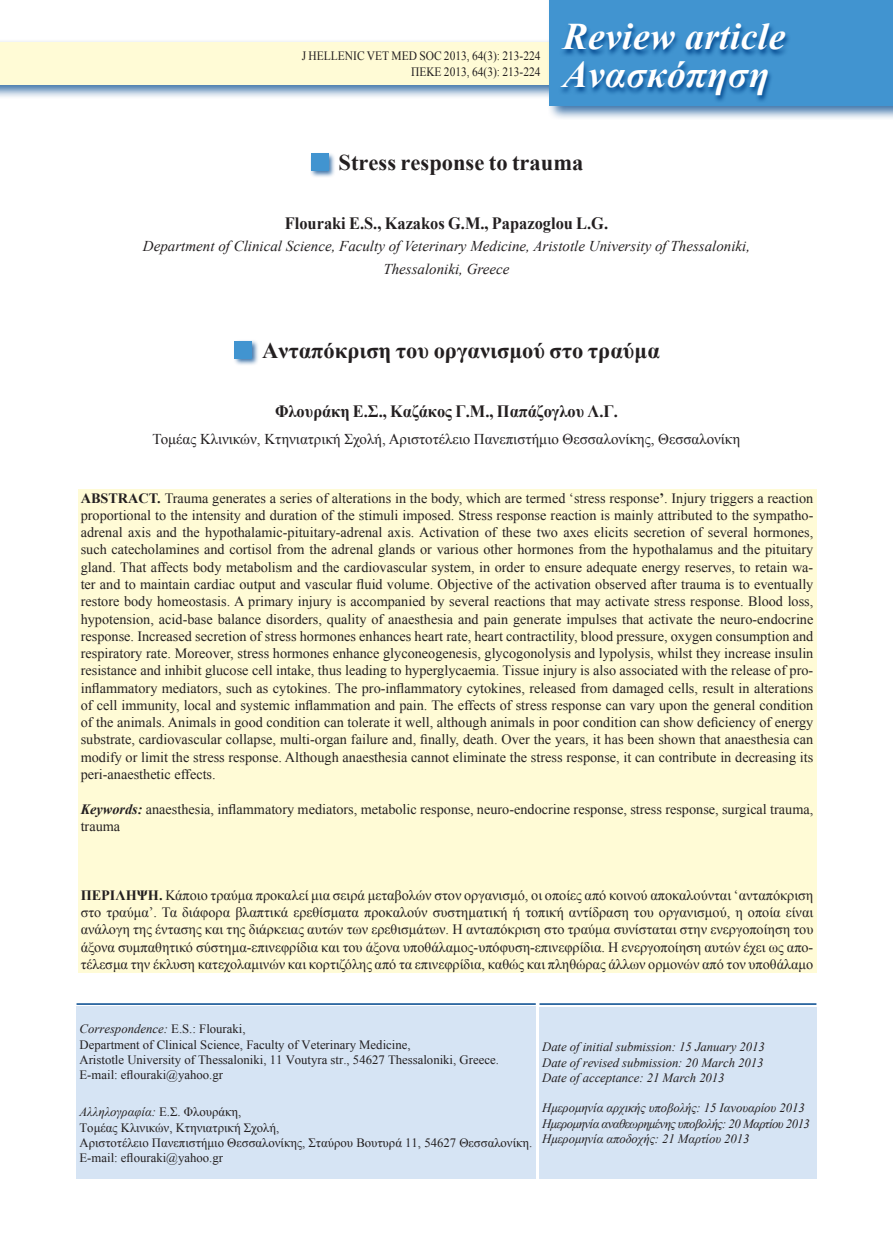
<style>
.page{position:relative;width:893px;height:1234px;background:#fff}
.page>*{position:absolute;margin:0;border:0;box-sizing:border-box;transform-origin:0 0}
.t1{font:italic 700 37.5px/37.5px "Times New Roman";letter-spacing:.01em;color:#fff}
.t2{font:700 22.5px "Times New Roman";color:#231f20}
.t3{font:700 17.25px "Times New Roman";color:#231f20;scale:.95 1}
.t4{font:italic 15px/22.5px "Times New Roman";color:#231f20;text-align:center}
.t5{font:15px "Times New Roman";color:#231f20}
.t6{font:14.25px/17.2px "Times New Roman";color:#231f20;text-align:justify}
.t7{font:12.75px/15.3px "Times New Roman";color:#231f20}
.t8{font:italic 12.75px/15.3px "Times New Roman";letter-spacing:-.005em;color:#231f20;text-align:justify}
.t9{font:12.75px/15.3px "Times New Roman";color:#231f20;text-align:right;scale:.9 1}
.s1{font-weight:700}
.s2{font-weight:700;font-style:italic}
.s3{font-style:italic}
</style>
<div class="page">
<div style="left:0;top:39px;width:571px;height:61px;background:#01478d;opacity:.75"></div>
<div style="left:0;top:42px;width:556px;height:43px;background:#fffbd6"></div>
<div style="left:547px;top:0;width:346px;height:120px;background:#01478d;opacity:.75"></div>
<div style="left:550px;top:0;width:343px;height:105px;background:#4194d0"></div>
<svg style="left:562px;top:26px;width:227px;height:75px"></svg>
<div style="left:77px;top:1005px;width:459px;height:173px;background:#d6e4f4"></div>
<hr style="left:77px;top:1003px;width:459px;height:1px;background:#01478d">
<div style="left:78px;top:489px;width:738px;height:483px;background:#fffbd6"></div>
<div style="left:310px;top:152px;width:25px;height:26px;background:#01478d;opacity:.75"></div>
<div style="left:311px;top:153px;width:17px;height:17px;background:#4194d0"></div>
<div style="left:233px;top:339px;width:26px;height:27px;background:#01478d;opacity:.75"></div>
<div style="left:235px;top:341px;width:17px;height:17px;background:#4194d0"></div>
<hr style="left:539px;top:1003px;width:277px;height:1px;background:#01478d">
<div style="left:539px;top:1006px;width:277px;height:172px;background:#d6e4f4"></div>
<p class="t9" style="left:302px;top:48px;width:267px">J HELLENIC VET MED SOC 2013, 64(3): 213-224<br>ΠΕΚΕ 2013, 64(3): 213-224</p>
<h1 class="t1" style="left:563px;top:17px;width:224px">Review article<br>Ανασκόπηση</h1>
<h2 class="t2" style="left:339px;top:147px;width:246px">Stress response to trauma</h2>
<p class="t3" style="left:285px;top:211px;width:342px">Flouraki E.S., Kazakos G.M., Papazoglou L.G.</p>
<p class="t4" style="left:143px;top:234px;width:609px">Department of Clinical Science, Faculty of Veterinary Medicine, Aristotle University of Thessaloniki,<br>Thessaloniki, Greece</p>
<h2 class="t2" style="left:262px;top:335px;width:399px">Ανταπόκριση του οργανισμού στο τραύμα</h2>
<p class="t3" style="left:275px;top:399px;width:362px">Φλουράκη Ε.Σ., Καζάκος Γ.M., Παπάζογλου Λ.Γ.</p>
<p class="t5" style="left:153px;top:428px;width:589px">Τομέας Κλινικών, Κτηνιατρική Σχολή, Αριστοτέλειο Πανεπιστήμιο Θεσσαλονίκης, Θεσσαλονίκη</p>
<p class="t6" style="left:81px;top:489px;width:734px"><span class="s1">ABSTRACT.</span> Trauma generates a series of alterations in the body, which are termed ‘stress response<span class="s1">’</span>. Injury triggers a reaction proportional to the intensity and duration of the stimuli imposed. Stress response reaction is mainly attributed to the sympatho&shy;adrenal axis and the hypothalamic-pituitary-adrenal axis. Activation of these two axes elicits secretion of several hormones, such catecholamines and cortisol from the adrenal glands or various other hormones from the hypothalamus and the pituitary gland. That affects body metabolism and the cardiovascular system, in order to ensure adequate energy reserves, to retain wa&shy;ter and to maintain cardiac output and vascular fluid volume. Objective of the activation observed after trauma is to eventually restore body homeostasis. A primary injury is accompanied by several reactions that may activate stress response. Blood loss, hypotension, acid-base balance disorders, quality of anaesthesia and pain generate impulses that activate the neuro-endocrine response. Increased secretion of stress hormones enhances heart rate, heart contractility, blood pressure, oxygen consumption and respiratory rate. Moreover, stress hormones enhance glyconeogenesis, glycogonolysis and lypolysis, whilst they increase insulin resistance and inhibit glucose cell intake, thus leading to hyperglycaemia. Tissue injury is also associated with the release of pro&shy;inflammatory mediators, such as cytokines. The pro-inflammatory cytokines, released from damaged cells, result in alterations of cell immunity, local and systemic inflammation and pain. The effects of stress response can vary upon the general condition of the animals. Animals in good condition can tolerate it well, although animals in poor condition can show deficiency of energy substrate, cardiovascular collapse, multi-organ failure and, finally, death. Over the years, it has been shown that anaesthesia can modify or limit the stress response. Although anaesthesia cannot eliminate the stress response, it can contribute in decreasing its peri-anaesthetic effects.</p>
<p class="t6" style="left:81px;top:799px;width:734px"><span class="s2">Keywords:</span> anaesthesia, inflammatory mediators, metabolic response, neuro-endocrine response, stress response, surgical trauma, trauma</p>
<p class="t6" style="left:81px;top:886px;width:734px"><span class="s1">ΠΕΡΙΛΗΨΗ.</span> Κάποιο τραύμα προκαλεί μια σειρά μεταβολών στον οργανισμό, οι οποίες από κοινού αποκαλούνται ‘ανταπόκριση στο τραύμα’. Τα διάφορα βλαπτικά ερεθίσματα προκαλούν συστηματική ή τοπική αντίδραση του οργανισμού, η οποία είναι ανάλογη της έντασης και της διάρκειας αυτών των ερεθισμάτων. Η ανταπόκριση στο τραύμα συνίσταται στην ενεργοποίηση του άξονα συμπαθητικό σύστημα-επινεφρίδια και του άξονα υποθάλαμος-υπόφυση-επινεφρίδια. Η ενεργοποίηση αυτών έχει ως απο&shy;τέλεσμα την έκλυση κατεχολαμινών και κορτιζόλης από τα επινεφρίδια, καθώς και πληθώρας άλλων ορμονών από τον υποθάλαμο</p>
<p class="t7" style="left:80px;top:1021px;width:421px"><span class="s3">Correspondence:</span> E.S.: Flouraki,<br>Department of Clinical Science, Faculty of Veterinary Medicine,<br>Aristotle University of Thessaloniki, 11 Voutyra str., 54627 Thessaloniki, Greece.<br>Ε-mail: eflouraki@yahoo.gr</p>
<p class="t7" style="left:80px;top:1103px;width:454px"><span class="s3">Αλληλογραφία:</span> Ε.Σ. Φλουράκη,<br>Τομέας Κλινικών, Κτηνιατρική Σχολή,<br>Αριστοτέλειο Πανεπιστήμιο Θεσσαλονίκης, Σταύρου Βουτυρά 11, 54627 Θεσσαλονίκη.<br>E-mail: eflouraki@yahoo.gr</p>
<p class="t8" style="left:542px;top:1038px;width:224px">Date of initial submission: 15 January 2013<br>Date of revised submission: 20 March 2013<br>Date of acceptance: 21 March 2013</p>
<p class="t8" style="left:542px;top:1099px;width:269px;text-align:left">Ημερομηνία αρχικής υποβολής: 15 Ιανουαρίου 2013<br>Ημερομηνία αναθεωρημένης υποβολής: 20 Μαρτίου 2013<br>Ημερομηνία αποδοχής: 21 Μαρτίου 2013</p>
</div>
